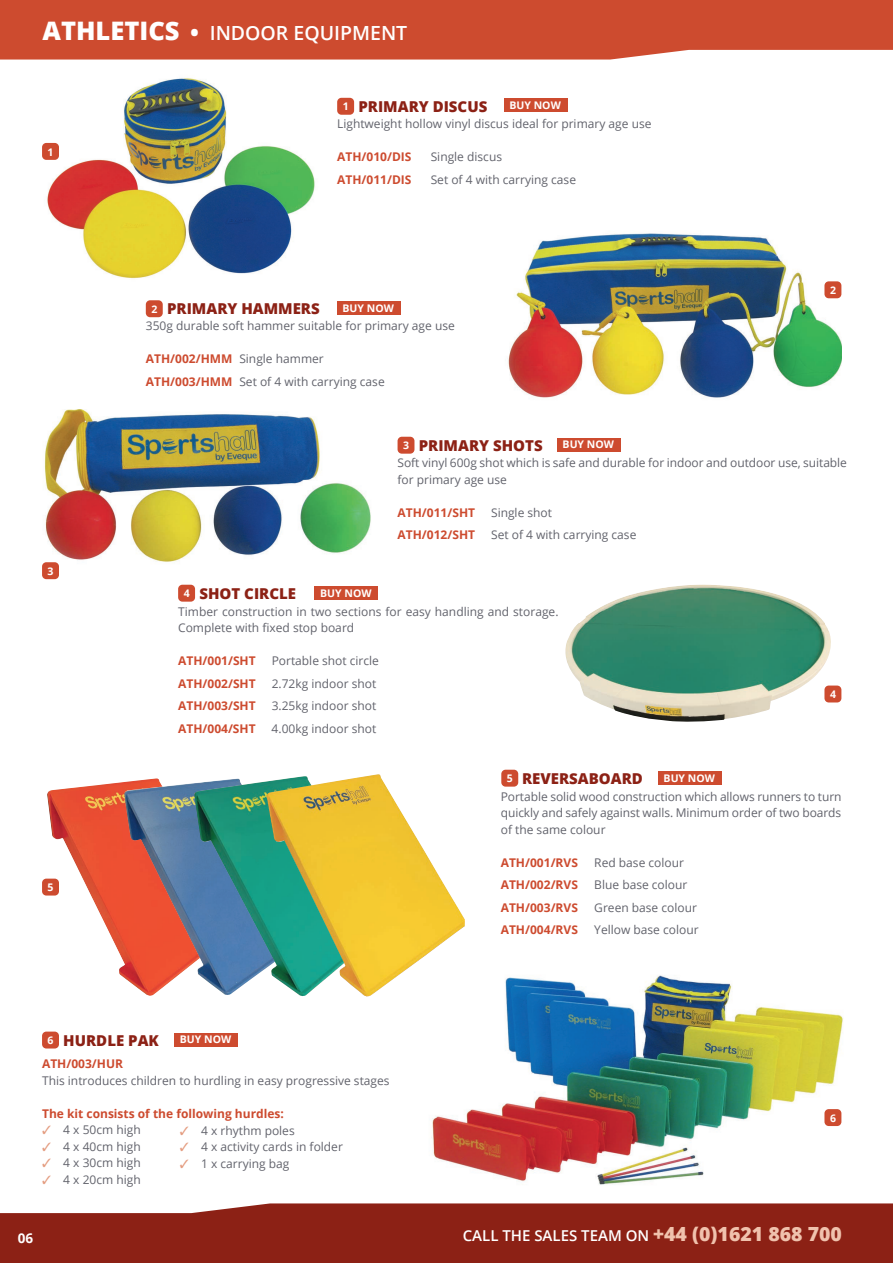
<style>
.page{position:relative;width:893px;height:1263px;background:#fff}
.page>*{position:absolute;margin:0;border:0;box-sizing:border-box;transform-origin:0 0}
.t1{font:600 19.5px "Open Sans";color:#fff}
.t2{font:800 15px "Open Sans";color:#8c2115}
.t3{font:600 15px "Open Sans";color:#fff}
.t4{font:700 13.5px "Open Sans";color:#fff}
.t5{font:12px/16.5px "Open Sans";color:#62636c}
.t6{font:700 12px "Open Sans";color:#cd4b2f}
.t7{font:700 10.5px "Open Sans";color:#fff}
.s1{font-weight:800;font-size:25.5px}
.s2{font-weight:800;font-size:21px}
.s3{font-weight:700;color:#cd4b2f}
.s4{color:#e49d81}
.s5{font-weight:800;font-size:19.5px;color:#f0c2ad}
</style>
<div class="page">
<div style="left:0;top:1203px;width:893px;height:60px;background:#8c2115"></div>
<div style="left:0;top:0;width:893px;height:60px;background:#cd4b2f"></div>
<img style="left:565px;top:585px;width:272px;height:137px">
<img style="left:508px;top:233px;width:333px;height:165px">
<img style="left:42px;top:409px;width:336px;height:179px">
<img style="left:431px;top:975px;width:412px;height:210px">
<img style="left:42px;top:78px;width:273px;height:201px">
<img style="left:47px;top:782px;width:77px;height:196px">
<img style="left:124px;top:778px;width:70px;height:218px">
<img style="left:194px;top:778px;width:72px;height:217px">
<img style="left:266px;top:774px;width:199px;height:224px">
<div style="left:42px;top:143px;width:17px;height:17px;background:#cd4b2f;border-radius:4px"></div>
<div style="left:337px;top:98px;width:17px;height:17px;background:#cd4b2f;border-radius:4px"></div>
<div style="left:146px;top:300px;width:17px;height:17px;background:#cd4b2f;border-radius:4px"></div>
<div style="left:398px;top:437px;width:16px;height:17px;background:#cd4b2f;border-radius:4px"></div>
<div style="left:178px;top:585px;width:17px;height:17px;background:#cd4b2f;border-radius:4px"></div>
<div style="left:501px;top:770px;width:17px;height:17px;background:#cd4b2f;border-radius:4px"></div>
<div style="left:42px;top:1031px;width:17px;height:17px;background:#cd4b2f;border-radius:4px"></div>
<div style="left:42px;top:562px;width:17px;height:17px;background:#cd4b2f;border-radius:4px"></div>
<div style="left:42px;top:879px;width:17px;height:16px;background:#cd4b2f;border-radius:4px"></div>
<div style="left:824px;top:1109px;width:17px;height:17px;background:#cd4b2f;border-radius:4px"></div>
<div style="left:824px;top:685px;width:17px;height:17px;background:#cd4b2f;border-radius:4px"></div>
<div style="left:824px;top:281px;width:17px;height:17px;background:#cd4b2f;border-radius:4px"></div>
<div style="left:504px;top:99px;width:63px;height:13px;background:#cd4b2f"></div>
<div style="left:337px;top:301px;width:63px;height:14px;background:#cd4b2f"></div>
<div style="left:557px;top:438px;width:63px;height:13px;background:#cd4b2f"></div>
<div style="left:315px;top:587px;width:63px;height:13px;background:#cd4b2f"></div>
<div style="left:658px;top:772px;width:63px;height:13px;background:#cd4b2f"></div>
<div style="left:174px;top:1033px;width:64px;height:13px;background:#cd4b2f"></div>
<h1 class="t1" style="left:43px;top:19px;width:366px"><span class="s1">ATHLETICS</span> <span class="s2">•</span> INDOOR EQUIPMENT</h1>
<p class="t7" style="left:48px;top:144px;width:7px">1</p>
<p class="t7" style="left:48px;top:564px;width:7px">3</p>
<p class="t7" style="left:48px;top:880px;width:7px">5</p>
<p class="t2" style="left:358px;top:95px;width:130px">PRIMARY DISCUS</p>
<p class="t5" style="left:337px;top:115px;width:316px">Lightweight hollow vinyl discus ideal for primary age use</p>
<p class="t6" style="left:337px;top:148px;width:76px">ATH/010/DIS</p>
<p class="t5" style="left:431px;top:148px;width:73px">Single discus</p>
<p class="t6" style="left:337px;top:171px;width:76px">ATH/011/DIS</p>
<p class="t5" style="left:431px;top:171px;width:147px">Set of 4 with carrying case</p>
<p class="t7" style="left:509px;top:98px;width:53px">BUY NOW</p>
<p class="t7" style="left:343px;top:99px;width:7px">1</p>
<p class="t2" style="left:167px;top:297px;width:154px">PRIMARY HAMMERS</p>
<p class="t5" style="left:146px;top:317px;width:311px">350g durable soft hammer suitable for primary age use</p>
<p class="t5" style="left:146px;top:347px;width:240px;line-height:22.5px"><span class="s3">ATH/002/HMM</span> Single hammer<br><span class="s3">ATH/003/HMM</span> Set of 4 with carrying case</p>
<p class="t7" style="left:343px;top:301px;width:53px">BUY NOW</p>
<p class="t7" style="left:151px;top:302px;width:7px">2</p>
<p class="t7" style="left:830px;top:283px;width:7px">2</p>
<p class="t2" style="left:419px;top:434px;width:125px">PRIMARY SHOTS</p>
<p class="t5" style="left:397px;top:454px;width:451px">Soft vinyl 600g shot which is safe and durable for indoor and outdoor use, suitable for primary age use</p>
<p class="t6" style="left:397px;top:504px;width:79px">ATH/011/SHT</p>
<p class="t5" style="left:491px;top:504px;width:63px">Single shot</p>
<p class="t6" style="left:397px;top:526px;width:79px">ATH/012/SHT</p>
<p class="t5" style="left:491px;top:526px;width:147px">Set of 4 with carrying case</p>
<p class="t7" style="left:563px;top:437px;width:53px">BUY NOW</p>
<p class="t7" style="left:403px;top:438px;width:7px">3</p>
<p class="t2" style="left:199px;top:582px;width:98px">SHOT CIRCLE</p>
<p class="t5" style="left:178px;top:603px;width:382px">Timber construction in two sections for easy handling and storage.<br>Complete with fixed stop board</p>
<p class="t6" style="left:178px;top:652px;width:79px">ATH/001/SHT</p>
<p class="t5" style="left:272px;top:652px;width:109px">Portable shot circle</p>
<p class="t6" style="left:178px;top:675px;width:79px">ATH/002/SHT</p>
<p class="t5" style="left:272px;top:675px;width:106px">2.72kg indoor shot</p>
<p class="t6" style="left:178px;top:697px;width:79px">ATH/003/SHT</p>
<p class="t5" style="left:272px;top:697px;width:106px">3.25kg indoor shot</p>
<p class="t6" style="left:178px;top:720px;width:79px">ATH/004/SHT</p>
<p class="t5" style="left:272px;top:720px;width:106px">4.00kg indoor shot</p>
<p class="t2" style="left:522px;top:767px;width:122px">REVERSABOARD</p>
<p class="t5" style="left:501px;top:788px;width:342px;text-align:justify">Portable solid wood construction which allows runners to turn quickly and safely against walls. Minimum order of two boards of the same colour</p>
<p class="t6" style="left:501px;top:854px;width:79px">ATH/001/RVS</p>
<p class="t5" style="left:594px;top:854px;width:91px">Red base colour</p>
<p class="t6" style="left:501px;top:876px;width:79px">ATH/002/RVS</p>
<p class="t5" style="left:594px;top:876px;width:95px">Blue base colour</p>
<p class="t6" style="left:501px;top:899px;width:79px">ATH/003/RVS</p>
<p class="t5" style="left:594px;top:899px;width:104px">Green base colour</p>
<p class="t6" style="left:501px;top:921px;width:79px">ATH/004/RVS</p>
<p class="t5" style="left:594px;top:921px;width:106px">Yellow base colour</p>
<p class="t7" style="left:320px;top:586px;width:53px">BUY NOW</p>
<p class="t7" style="left:184px;top:586px;width:7px">4</p>
<p class="t7" style="left:830px;top:687px;width:7px">4</p>
<p class="t7" style="left:664px;top:771px;width:53px">BUY NOW</p>
<p class="t7" style="left:507px;top:771px;width:7px">5</p>
<p class="t2" style="left:63px;top:1029px;width:97px">HURDLE PAK</p>
<p class="t6" style="left:42px;top:1055px;width:83px">ATH/003/HUR</p>
<p class="t5" style="left:42px;top:1072px;width:349px">This introduces children to hurdling in easy progressive stages</p>
<p class="t6" style="left:42px;top:1105px;width:243px">The kit consists of the following hurdles:</p>
<p class="t5" style="left:42px;top:1121px;width:100px"><span class="s4">✓</span> 4 x 50cm high</p>
<p class="t5" style="left:42px;top:1138px;width:100px"><span class="s4">✓</span> 4 x 40cm high</p>
<p class="t5" style="left:42px;top:1154px;width:100px"><span class="s4">✓</span> 4 x 30cm high</p>
<p class="t5" style="left:42px;top:1171px;width:100px"><span class="s4">✓</span> 4 x 20cm high</p>
<p class="t7" style="left:180px;top:1032px;width:53px">BUY NOW</p>
<p class="t7" style="left:48px;top:1033px;width:7px">6</p>
<p class="t5" style="left:180px;top:1122px;width:116px"><span class="s4">✓</span> 4 x rhythm poles</p>
<p class="t5" style="left:180px;top:1138px;width:165px"><span class="s4">✓</span> 4 x activity cards in folder</p>
<p class="t5" style="left:180px;top:1155px;width:111px"><span class="s4">✓</span> 1 x carrying bag</p>
<p class="t4" style="left:18px;top:1228px;width:17px">06</p>
<p class="t7" style="left:830px;top:1110px;width:7px">6</p>
<p class="t3" style="left:463px;top:1225px;width:381px">CALL THE SALES TEAM ON <span class="s5">+44 (0)1621 868 700</span></p>
</div>
